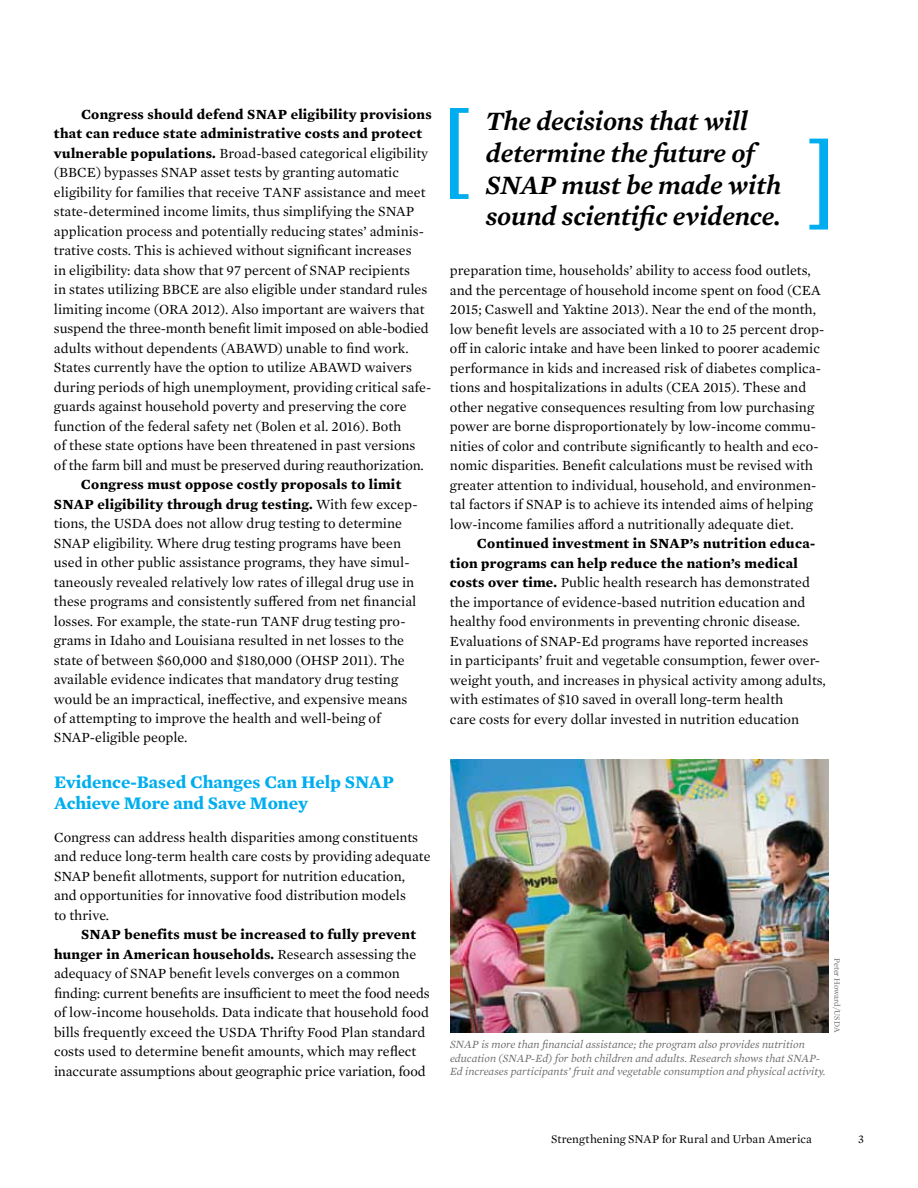
<style>
.page{position:relative;width:918px;height:1188px;background:#fff}
.page>*{position:absolute;margin:0;border:0;box-sizing:border-box;transform-origin:0 0}
.t1{font:italic 600 27px/31.5px "Mercury Text G1";letter-spacing:-.01em;color:#000}
.t2{font:700 18px/20.2px "Mercury Text G1";color:#00aeef}
.t3{font:14.25px/19.5px "Mercury Text G1";color:#000}
.t4{font:12px "Mercury Text G1";color:#000}
.t5{font:italic 11.25px/13.5px "Mercury Text G1";color:#6d6e71}
.t6{font:8.25px "Mercury Text G1";letter-spacing:-.02em;color:#6d6e71}
.s1{font-weight:700}
</style>
<div class="page">
<img style="left:450px;top:760px;width:378px;height:272px">
<svg style="left:450px;top:108px;width:19px;height:91px"></svg>
<svg style="left:809px;top:138px;width:19px;height:92px"></svg>
<p class="t3" style="left:54px;top:103px;width:379px;text-indent:27px"><span class="s1">Congress should defend SNAP eligibility provisions that can reduce state administrative costs and protect vulnerable populations.</span> Broad-based categorical eligibility (BBCE) bypasses SNAP asset tests by granting automatic eligibility for families that receive TANF assistance and meet state-determined income limits, thus simplifying the SNAP application process and potentially reducing states’ adminis&shy;trative costs. This is achieved without significant increases<br>in eligibility: data show that 97 percent of SNAP recipients<br>in states utilizing BBCE are also eligible under standard rules limiting income (ORA 2012). Also important are waivers that suspend the three-month benefit limit imposed on able-bodied adults without dependents (ABAWD) unable to find work.<br>States currently have the option to utilize ABAWD waivers during periods of high unemployment, providing critical safe&shy;guards against household poverty and preserving the core function of the federal safety net (Bolen et al. 2016). Both<br>of these state options have been threatened in past versions of the farm bill and must be preserved during reauthorization.</p>
<p class="t3" style="left:54px;top:474px;width:365px;text-indent:27px"><span class="s1">Congress must oppose costly proposals to limit SNAP eligibility through drug testing.</span> With few excep&shy;tions, the USDA does not allow drug testing to determine SNAP eligibility. Where drug testing programs have been used in other public assistance programs, they have simul&shy;taneously revealed relatively low rates of illegal drug use in these programs and consistently suffered from net financial losses. For example, the state-run TANF drug testing pro&shy;grams in Idaho and Louisiana resulted in net losses to the state of between $60,000 and $180,000 (OHSP 2011). The available evidence indicates that mandatory drug testing would be an impractical, ineffective, and expensive means of attempting to improve the health and well-being of SNAP-eligible people.</p>
<p class="t2" style="left:54px;top:771px;width:341px">Evidence-Based Changes Can Help SNAP<br>Achieve More and Save Money</p>
<p class="t3" style="left:54px;top:826px;width:378px">Congress can address health disparities among constituents and reduce long-term health care costs by providing adequate SNAP benefit allotments, support for nutrition education, and opportunities for innovative food distribution models<br>to thrive.</p>
<p class="t3" style="left:54px;top:924px;width:377px;text-indent:27px"><span class="s1">SNAP benefits must be increased to fully prevent hunger in American households.</span> Research assessing the adequacy of SNAP benefit levels converges on a common finding: current benefits are insufficient to meet the food needs of low-income households. Data indicate that household food bills frequently exceed the USDA Thrifty Food Plan standard costs used to determine benefit amounts, which may reflect inaccurate assumptions about geographic price variation, food</p>
<h1 class="t1" style="left:486px;top:104px;width:297px">The decisions that will determine the future of<br>SNAP must be made with sound scientific evidence.</h1>
<p class="t3" style="left:450px;top:260px;width:376px">preparation time, households’ ability to access food outlets, and the percentage of household income spent on food (CEA 2015; Caswell and Yaktine 2013). Near the end of the month, low benefit levels are associated with a 10 to 25 percent drop&shy;off in caloric intake and have been linked to poorer academic performance in kids and increased risk of diabetes complica&shy;tions and hospitalizations in adults (CEA 2015). These and other negative consequences resulting from low purchasing power are borne disproportionately by low-income commu&shy;nities of color and contribute significantly to health and eco&shy;nomic disparities. Benefit calculations must be revised with greater attention to individual, household, and environmen&shy;tal factors if SNAP is to achieve its intended aims of helping low-income families afford a nutritionally adequate diet.</p>
<p class="t3" style="left:450px;top:533px;width:377px;text-indent:27px"><span class="s1">Continued investment in SNAP’s nutrition educa&shy;tion programs can help reduce the nation’s medical costs over time.</span> Public health research has demonstrated the importance of evidence-based nutrition education and healthy food environments in preventing chronic disease.<br>Evaluations of SNAP-Ed programs have reported increases<br>in participants’ fruit and vegetable consumption, fewer over&shy;weight youth, and increases in physical activity among adults, with estimates of $10 saved in overall long-term health<br>care costs for every dollar invested in nutrition education</p>
<p class="t6" style="left:843px;top:958px;width:75px;rotate:90deg">Peter Howard/USDA</p>
<p class="t5" style="left:450px;top:1037px;width:377px">SNAP is more than financial assistance; the program also provides nutrition education (SNAP-Ed) for both children and adults. Research shows that SNAP-<br>Ed increases participants’ fruit and vegetable consumption and physical activity.</p>
<p class="t4" style="left:551px;top:1130px;width:262px">Strengthening SNAP for Rural and Urban America</p>
<p class="t4" style="left:858px;top:1130px;width:7px">3</p>
</div>
